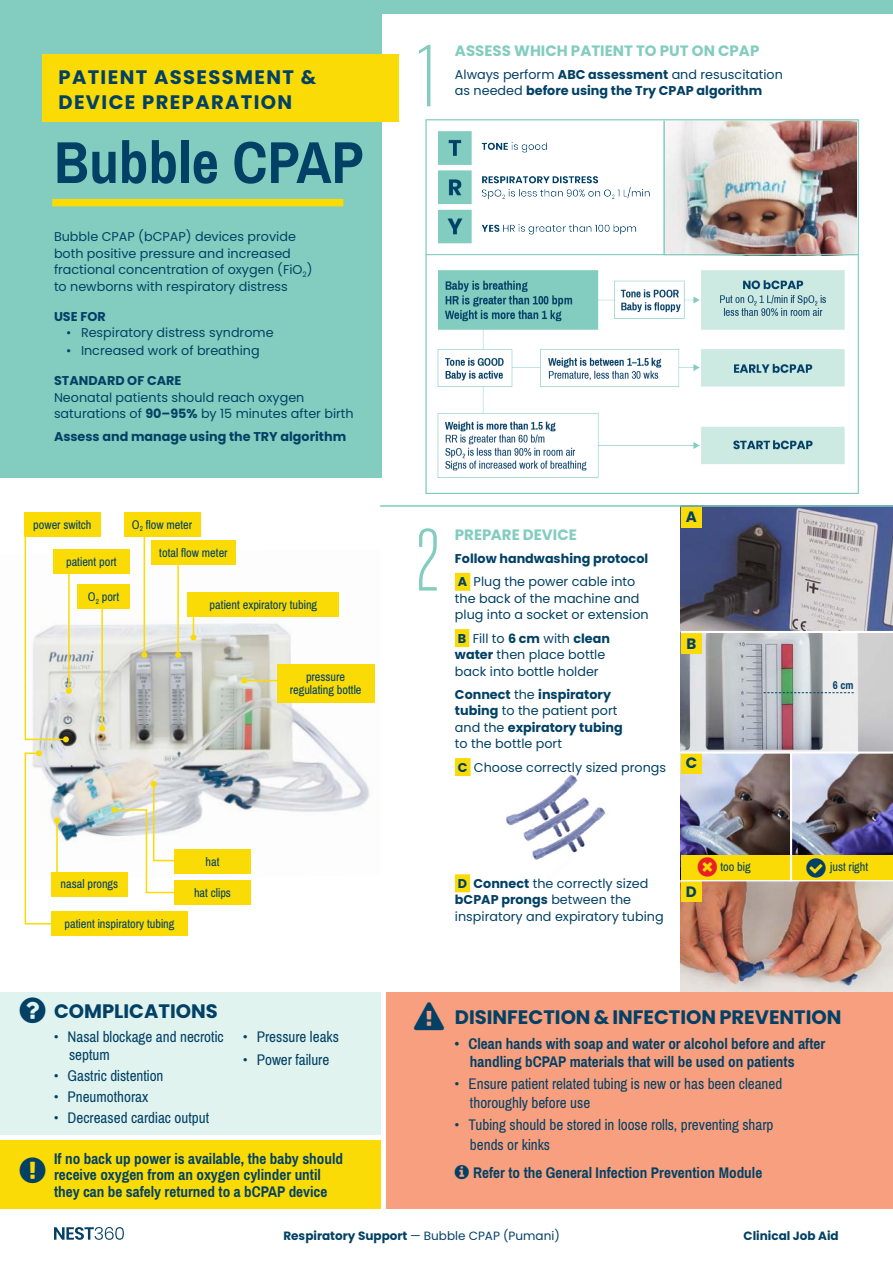
<style>
.page{position:relative;width:893px;height:1263px;background:#fff}
.page>*{position:absolute;margin:0;border:0;box-sizing:border-box;transform-origin:0 0}
.t1{font:300 88.95px "Kaneda Gothic";color:#82cdbf}
.t2{font:700 64.5px "Pragati Narrow";color:#024165}
.Medium_Text{font:700 19.5px/25.5px "Poppins";letter-spacing:.07em;color:#024165}
.Medium_Text-2{font:700 19.5px "Poppins";color:#024165}
.Small_Text{font:700 19.5px "Poppins";color:#024165}
.t3{font:16.5px/18px "Pragati Narrow";color:#024165}
.complications_list{font:700 16.5px/16.5px "Pragati Narrow";color:#024165}
.Medium_Text-3{font:700 16.5px "Pragati Narrow";color:#024165}
.Medium_Text-4{font:700 15px "Poppins";color:#82cdbf}
.Medium_Text-5{font:700 15px "Poppins";color:#024165}
.t4{font:13.35px/13.4px "Pragati Narrow";color:#024165;text-align:center}
.Small_Text-2{font:12.75px/16.5px "Poppins";color:#024165}
.Small_Text-3{font:700 12.75px/16.5px "Poppins";color:#024165}
.Medium_Text-6{font:700 12.75px "Poppins";color:#024165}
.t5{font:12px "Poppins";color:#024165}
.t6{font:700 12px "Poppins";color:#024165}
.t7{font:700 12px "Pragati Narrow";color:#024165}
.s1{font-weight:700}
.s2{font-weight:400}
</style>
<div class="page">
<img style="left:506px;top:775px;width:83px;height:85px">
<svg style="left:549px;top:804px;width:72px;height:77px"></svg>
<div style="left:0;top:0;width:382px;height:477px;background:#82cdbf"></div>
<div style="left:52px;top:199px;width:291px;height:7px;background:#fadb06"></div>
<div style="left:42px;top:54px;width:356px;height:68px;background:#fadb06"></div>
<div style="left:358px;top:0;width:535px;height:14px;background:#82cdbf"></div>
<img style="left:681px;top:507px;width:212px;height:244px">
<img style="left:681px;top:881px;width:212px;height:111px">
<img style="left:681px;top:754px;width:109px;height:101px">
<img style="left:792px;top:754px;width:101px;height:101px">
<div style="left:681px;top:507px;width:21px;height:21px;background:#fadb06"></div>
<div style="left:681px;top:752px;width:21px;height:21px;background:#fadb06"></div>
<div style="left:681px;top:633px;width:21px;height:21px;background:#fadb06"></div>
<div style="left:681px;top:881px;width:21px;height:21px;background:#fadb06"></div>
<hr style="left:681px;top:631px;width:212px;height:2px;background:#fff">
<hr style="left:681px;top:751px;width:212px;height:3px;background:#fff">
<div style="left:0;top:992px;width:380px;height:143px;background:#e0f3ef"></div>
<div style="left:386px;top:992px;width:507px;height:217px;background:#f79f7e"></div>
<div style="left:0;top:1140px;width:380px;height:69px;background:#fadb06"></div>
<hr style="left:380px;top:505px;width:513px;height:2px;background:#82cdbf">
<svg style="left:763px;top:692px;width:91px;height:1px"></svg>
<img style="left:32px;top:549px;width:343px;height:293px">
<hr style="left:101px;top:602px;width:2px;height:127px;background:#fadb06">
<svg style="left:99px;top:726px;width:6px;height:6px"></svg>
<div style="left:53px;top:549px;width:76px;height:25px;background:#fadb06"></div>
<div style="left:151px;top:540px;width:85px;height:25px;background:#fadb06"></div>
<div style="left:24px;top:512px;width:77px;height:25px;background:#fadb06"></div>
<div style="left:51px;top:872px;width:77px;height:24px;background:#fadb06"></div>
<div style="left:174px;top:849px;width:77px;height:25px;background:#fadb06"></div>
<div style="left:174px;top:880px;width:77px;height:25px;background:#fadb06"></div>
<div style="left:188px;top:592px;width:151px;height:25px;background:#fadb06"></div>
<div style="left:681px;top:855px;width:109px;height:24px;background:#fadb06"></div>
<div style="left:789px;top:855px;width:104px;height:24px;background:#fadb06"></div>
<div style="left:124px;top:512px;width:76px;height:25px;background:#fadb06"></div>
<div style="left:277px;top:664px;width:97px;height:38px;background:#fadb06"></div>
<div style="left:51px;top:911px;width:137px;height:25px;background:#fadb06"></div>
<div style="left:77px;top:584px;width:53px;height:25px;background:#fadb06"></div>
<hr style="left:177px;top:565px;width:2px;height:90px;background:#fadb06">
<svg style="left:175px;top:652px;width:6px;height:6px"></svg>
<hr style="left:144px;top:537px;width:1px;height:118px;background:#fadb06">
<svg style="left:141px;top:652px;width:6px;height:6px"></svg>
<hr style="left:193px;top:596px;width:1px;height:41px;background:#fadb06">
<svg style="left:190px;top:634px;width:6px;height:6px"></svg>
<svg style="left:24px;top:537px;width:48px;height:205px"></svg>
<svg style="left:111px;top:781px;width:69px;height:113px"></svg>
<svg style="left:24px;top:750px;width:36px;height:175px"></svg>
<hr style="left:244px;top:680px;width:42px;height:1px;background:#fadb06">
<svg style="left:241px;top:678px;width:6px;height:6px"></svg>
<div style="left:455px;top:573px;width:15px;height:18px;background:#fadb06"></div>
<div style="left:455px;top:629px;width:14px;height:18px;background:#fadb06"></div>
<div style="left:455px;top:758px;width:16px;height:18px;background:#fadb06"></div>
<div style="left:455px;top:874px;width:15px;height:18px;background:#fadb06"></div>
<svg style="left:54px;top:1227px;width:70px;height:13px"></svg>
<img style="left:426px;top:119px;width:433px;height:375px">
<hr style="left:663px;top:121px;width:2px;height:134px;background:#82cdbf">
<hr style="left:790px;top:753px;width:2px;height:128px;background:#fff">
<p class="Medium_Text" style="left:58px;top:64px;width:259px">PATIENT ASSESSMENT &amp;<br>DEVICE PREPARATION</p>
<p class="t2" style="left:54px;top:123px;width:311px">Bubble CPAP</p>
<p class="Small_Text-2" style="left:54px;top:228px;width:260px">Bubble CPAP (bCPAP) devices provide both positive pressure and increased fractional concentration of oxygen (FiO<sub>2</sub>) to newborns with respiratory distress</p>
<p class="Small_Text-3" style="left:54px;top:308px;width:53px">USE FOR</p>
<p class="Small_Text-2" style="left:66px;top:324px;width:209px">• Respiratory distress syndrome</p>
<p class="Small_Text-2" style="left:66px;top:342px;width:195px">• Increased work of breathing</p>
<p class="Medium_Text-6" style="left:54px;top:373px;width:129px">STANDARD OF CARE</p>
<p class="Small_Text-2" style="left:54px;top:389px;width:301px">Neonatal patients should reach oxygen saturations of <span class="s1">90–95%</span> by 15 minutes after birth</p>
<p class="Small_Text-3" style="left:54px;top:429px;width:294px">Assess and manage using the TRY algorithm</p>
<p class="t4" style="left:33px;top:517px;width:60px">power switch</p>
<p class="t4" style="left:66px;top:555px;width:52px">patient port</p>
<p class="t4" style="left:88px;top:589px;width:33px">O<sub>2</sub> port</p>
<p class="t4" style="left:132px;top:517px;width:62px">O<sub>2</sub> flow meter</p>
<p class="t4" style="left:159px;top:545px;width:70px">total flow meter</p>
<p class="t4" style="left:210px;top:598px;width:109px">patient expiratory tubing</p>
<p class="t4" style="left:290px;top:669px;width:73px">pressure regulating bottle</p>
<p class="t4" style="left:61px;top:877px;width:59px">nasal prongs</p>
<p class="t4" style="left:205px;top:854px;width:16px">hat</p>
<p class="t4" style="left:194px;top:885px;width:38px">hat clips</p>
<p class="t4" style="left:65px;top:917px;width:111px">patient inspiratory tubing</p>
<p class="Small_Text" style="left:54px;top:999px;width:165px">COMPLICATIONS</p>
<p class="t3" style="left:54px;top:1028px;width:171px">• Nasal blockage and necrotic</p>
<p class="t3" style="left:69px;top:1046px;width:42px">septum</p>
<p class="t3" style="left:54px;top:1067px;width:111px">• Gastric distention</p>
<p class="t3" style="left:54px;top:1088px;width:96px">• Pneumothorax</p>
<p class="t3" style="left:54px;top:1109px;width:157px">• Decreased cardiac output</p>
<p class="complications_list" style="left:54px;top:1150px;width:291px">If no back up power is available, the baby should receive oxygen from an oxygen cylinder until they can be safely returned to a bCPAP device</p>
<p class="t3" style="left:243px;top:1028px;width:97px">• Pressure leaks</p>
<p class="t3" style="left:243px;top:1050px;width:88px">• Power failure</p>
<p class="t1" style="left:417px;top:27px;width:18px">1</p>
<p class="Medium_Text-4" style="left:455px;top:42px;width:306px">ASSESS WHICH PATIENT TO PUT ON CPAP</p>
<p class="Small_Text-3" style="left:455px;top:66px;width:329px"><span class="s2">Always perform</span> ABC assessment <span class="s2">and resuscitation as needed</span> before using the Try CPAP algorithm</p>
<p class="t1" style="left:416px;top:512px;width:24px">2</p>
<p class="Medium_Text-4" style="left:455px;top:526px;width:123px">PREPARE DEVICE</p>
<p class="Small_Text-3" style="left:455px;top:550px;width:195px">Follow handwashing protocol</p>
<p class="Small_Text-2" style="left:455px;top:574px;width:195px"><span class="s1">A</span> Plug the power cable into the back of the machine and plug into a socket or extension</p>
<p class="Small_Text-2" style="left:455px;top:630px;width:156px"><span class="s1">B</span> Fill to <span class="s1">6 cm</span> with <span class="s1">clean water</span> then place bottle back into bottle holder</p>
<p class="Small_Text-3" style="left:455px;top:686px;width:169px">Connect <span class="s2">the</span> inspiratory tubing <span class="s2">to the patient port and the</span> expiratory tubing <span class="s2">to the bottle port</span></p>
<p class="Small_Text-2" style="left:458px;top:759px;width:210px"><span class="s1">C</span> Choose correctly sized prongs</p>
<p class="Medium_Text-5" style="left:686px;top:508px;width:13px">A</p>
<p class="Medium_Text-5" style="left:686px;top:635px;width:11px">B</p>
<p class="Medium_Text-5" style="left:686px;top:754px;width:13px">C</p>
<p class="t7" style="left:833px;top:677px;width:22px">6 cm</p>
<p class="Small_Text-2" style="left:455px;top:875px;width:210px"><span class="s1">D Connect</span> the correctly sized <span class="s1">bCPAP prongs</span> between the inspiratory and expiratory tubing</p>
<p class="Medium_Text-5" style="left:686px;top:883px;width:12px">D</p>
<p class="t4" style="left:720px;top:860px;width:32px">too big</p>
<p class="t4" style="left:830px;top:860px;width:40px">just right</p>
<p class="Medium_Text-2" style="left:455px;top:1006px;width:388px">DISINFECTION &amp; INFECTION PREVENTION</p>
<p class="complications_list" style="left:470px;top:1034px;width:357px;line-height:18px;text-indent:-15px">• Clean hands with soap and water or alcohol before and after handling bCPAP materials that will be used on patients</p>
<p class="t3" style="left:470px;top:1075px;width:314px;text-indent:-15px">• Ensure patient related tubing is new or has been cleaned thoroughly before use</p>
<p class="t3" style="left:470px;top:1114px;width:305px;line-height:19.5px;text-indent:-15px">• Tubing should be stored in loose rolls, preventing sharp bends or kinks</p>
<p class="Medium_Text-3" style="left:473px;top:1163px;width:291px">Refer to the General Infection Prevention Module</p>
<p class="t5" style="left:283px;top:1228px;width:278px"><span class="s1">Respiratory Support</span> — Bubble CPAP (Pumani)</p>
<p class="t6" style="left:744px;top:1228px;width:97px">Clinical Job Aid</p>
</div>
